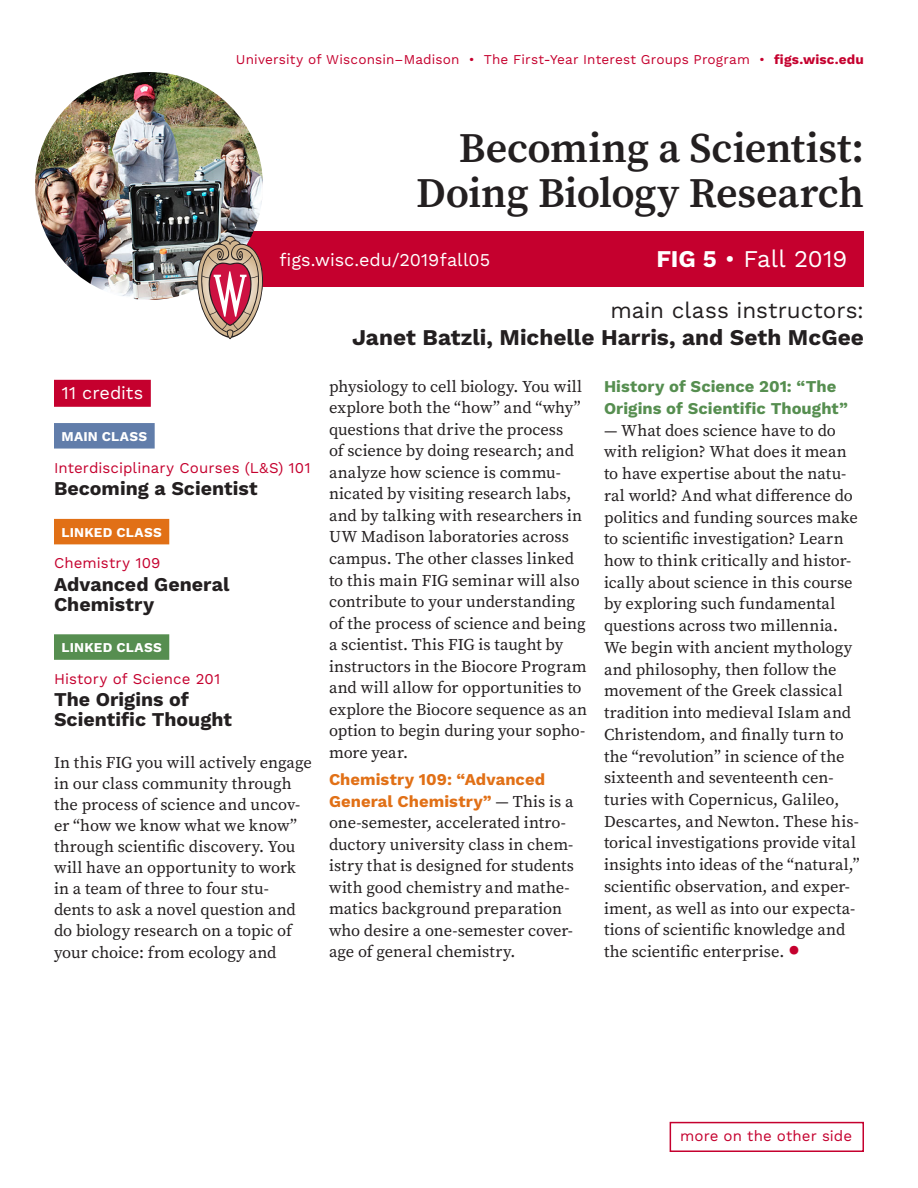
<style>
.page{position:relative;width:918px;height:1188px;background:#fff}
.page>*{position:absolute;margin:0;border:0;box-sizing:border-box;transform-origin:0 0}
.t1{font:600 42px/45px "Source Serif Pro";letter-spacing:-.01em;color:#231f20;text-align:right}
.t2{font:39px "Source Serif Pro";color:#c5002e}
.t3{font:24px "Work Sans";color:#fff}
.t4{font:700 22.5px "Work Sans";color:#231f20}
.t5{font:22.5px "Work Sans";letter-spacing:.005em;color:#231f20}
.t6{font:700 19.5px/19.5px "Work Sans";color:#231f20}
.t7{font:18px "Work Sans";color:#fff}
.t8{font:16.5px/21.8px "Source Serif Pro";color:#231f20}
.t9{font:700 16.5px/21.8px "Work Sans";color:#568e50}
.t10{font:700 16.5px/21.5px "Work Sans";letter-spacing:.005em;color:#e17016}
.t11{font:15px "Work Sans";letter-spacing:.005em;color:#c5002e}
.t12{font:13.5px "Work Sans";letter-spacing:.01em;color:#c5002e}
.t13{font:700 13.5px "Work Sans";letter-spacing:.02em;color:#fff}
.s1{font-weight:700}
.s2{font-family:"Source Serif Pro";font-weight:400;color:#231f20}
</style>
<div class="page">
<div style="left:670px;top:1122px;width:194px;height:30px;border:2px solid #c5002e"></div>
<div style="left:199px;top:231px;width:665px;height:55px;background:#c5002e"></div>
<img style="left:35px;top:72px;width:228px;height:228px;border-radius:114px">
<div style="left:54px;top:380px;width:97px;height:27px;background:#c5002e"></div>
<div style="left:54px;top:423px;width:101px;height:26px;background:#617daa"></div>
<div style="left:54px;top:519px;width:115px;height:25px;background:#e17016"></div>
<div style="left:54px;top:634px;width:115px;height:26px;background:#568e50"></div>
<svg style="left:195px;top:236px;width:70px;height:103px"></svg>
<p class="t12" style="left:236px;top:52px;width:630px">University of Wisconsin–Madison • The First-Year Interest Groups Program • <span class="s1">figs.wisc.edu</span></p>
<h1 class="t1" style="left:416px;top:125px;width:449px">Becoming a Scientist:<br>Doing Biology Research</h1>
<p class="t7" style="left:280px;top:249px;width:212px">figs.wisc.edu/2019fall05</p>
<h3 class="t3" style="left:656px;top:245px;width:193px"><span class="s1">FIG 5</span> • Fall 2019</h3>
<p class="t7" style="left:62px;top:383px;width:83px">11 credits</p>
<p class="t13" style="left:62px;top:429px;width:87px">MAIN CLASS</p>
<p class="t11" style="left:54px;top:459px;width:258px">Interdisciplinary Courses (L&amp;S) 101</p>
<p class="t6" style="left:54px;top:480px;width:205px">Becoming a Scientist</p>
<p class="t13" style="left:62px;top:524px;width:102px">LINKED CLASS</p>
<p class="t11" style="left:54px;top:555px;width:108px">Chemistry 109</p>
<p class="t6" style="left:54px;top:576px;width:177px">Advanced General<br>Chemistry</p>
<p class="t13" style="left:62px;top:640px;width:102px">LINKED CLASS</p>
<p class="t11" style="left:54px;top:670px;width:168px">History of Science 201</p>
<p class="t6" style="left:54px;top:691px;width:180px">The Origins of<br>Scientific Thought</p>
<p class="t8" style="left:54px;top:752px;width:259px;line-height:21px">In this FIG you will actively engage in our class community through the process of science and uncov&shy;er “how we know what we know” through scientific discovery. You will have an opportunity to work in a team of three to four stu&shy;dents to ask a novel question and do biology research on a topic of your choice: from ecology and</p>
<h3 class="t5" style="left:610px;top:298px;width:255px">main class instructors:</h3>
<h3 class="t4" style="left:352px;top:325px;width:513px">Janet Batzli, Michelle Harris, and Seth McGee</h3>
<p class="t8" style="left:329px;top:376px;width:260px">physiology to cell biology. You will explore both the “how” and “why” questions that drive the process<br>of science by doing research; and analyze how science is commu&shy;nicated by visiting research labs, and by talking with researchers in<br>UW Madison laboratories across campus. The other classes linked to this main FIG seminar will also contribute to your understanding of the process of science and being a scientist. This FIG is taught by instructors in the Biocore Program and will allow for opportunities to explore the Biocore sequence as an option to begin during your sopho&shy;more year.</p>
<p class="t10" style="left:329px;top:770px;width:246px">Chemistry 109: “Advanced<br>General Chemistry” <span class="s2">— This is a</span></p>
<p class="t8" style="left:329px;top:812px;width:246px">one-semester, accelerated intro&shy;ductory university class in chem&shy;istry that is designed for students with good chemistry and mathe&shy;matics background preparation who desire a one-semester cover&shy;age of general chemistry.</p>
<p class="t9" style="left:604px;top:376px;width:245px">History of Science 201: “The<br>Origins of Scientific Thought”</p>
<p class="t8" style="left:604px;top:419px;width:257px">— What does science have to do with religion? What does it mean to have expertise about the natu&shy;ral world? And what difference do politics and funding sources make to scientific investigation? Learn how to think critically and histor&shy;ically about science in this course by exploring such fundamental questions across two millennia.<br>We begin with ancient mythology and philosophy, then follow the movement of the Greek classical tradition into medieval Islam and Christendom, and finally turn to the “revolution” in science of the sixteenth and seventeenth cen&shy;turies with Copernicus, Galileo, Descartes, and Newton. These his&shy;torical investigations provide vital insights into ideas of the “natural,” scientific observation, and exper&shy;iment, as well as into our expecta&shy;tions of scientific knowledge and the scientific enterprise.</p>
<h2 class="t2" style="left:788px;top:924px;width:13px">•</h2>
<p class="t11" style="left:680px;top:1127px;width:174px">more on the other side</p>
</div>
